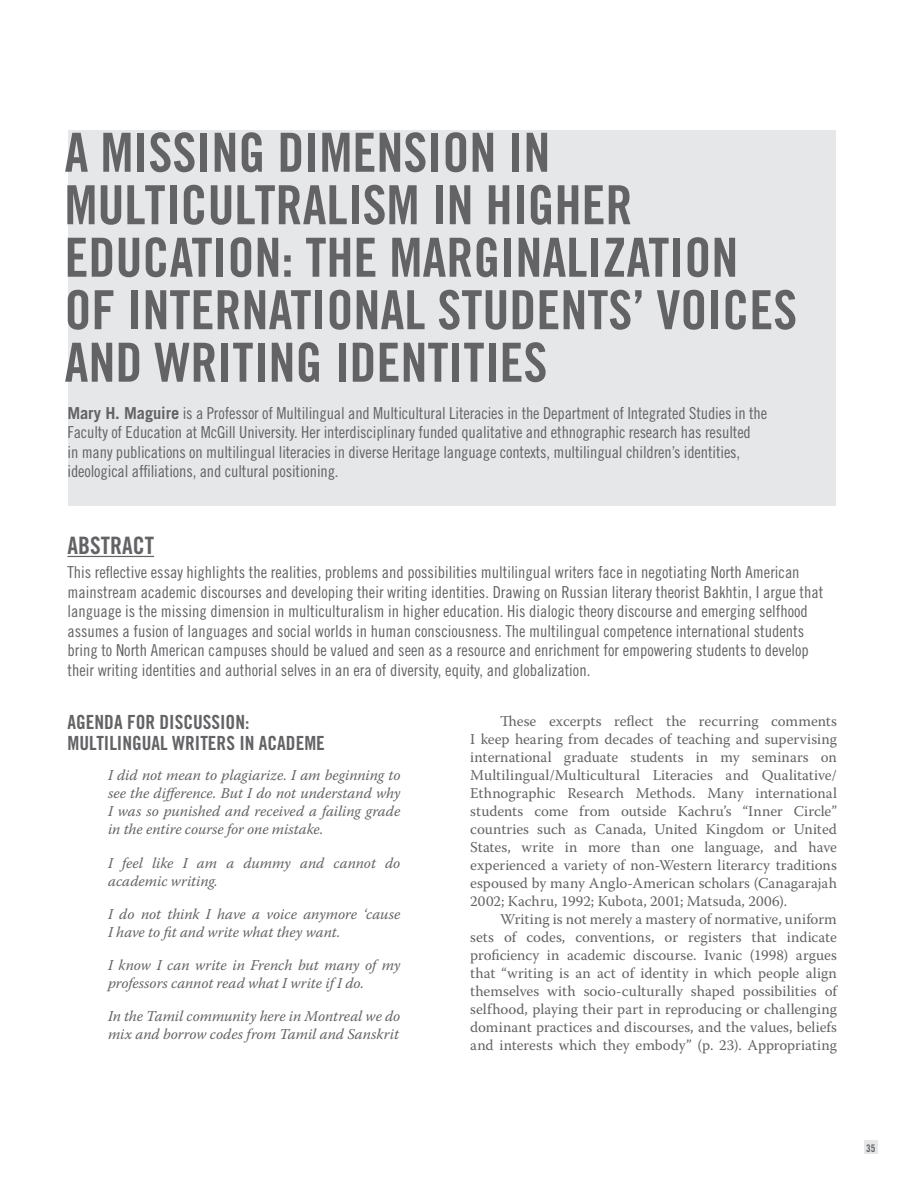
<style>
.page{position:relative;width:918px;height:1188px;background:#fff}
.page>*{position:absolute;margin:0;border:0;box-sizing:border-box;transform-origin:0 0}
.t1{font:54px "Trade Gothic Bold Cond Twenty";color:#636366}
.t2{font:24px "Trade Gothic Bold Cond Twenty";color:#636366}
.t3{font:19.5px "Trade Gothic Bold Cond Twenty";color:#636366}
.t4{font:16.5px/19.5px "Trade Gothic Cond Eighteen";color:#636366}
.t5{font:15px/18px "Warnock Pro";color:#636366;text-align:justify}
.t6{font:italic 15px/18px "Warnock Pro";letter-spacing:-.005em;color:#636366}
.t7{font:10.5px "Trade Gothic Bold Cond Twenty";color:#636366}
.s1{font-family:"Trade Gothic";font-weight:700}
</style>
<div class="page">
<div style="left:864px;top:1141px;width:14px;height:13px;background:#e6e7e9"></div>
<div style="left:68px;top:130px;width:768px;height:376px;background:#e6e7e9"></div>
<hr style="left:68px;top:556px;width:86px;height:1px;background:#636366">
<h1 class="t1" style="left:64px;top:120px;width:91px">A MISSING</h1>
<h1 class="t1" style="left:277px;top:120px;width:123px">DIMENSION</h1>
<h1 class="t1" style="left:508px;top:120px;width:19px">IN</h1>
<h1 class="t1" style="left:64px;top:172px;width:103px">MULTICU</h1>
<h1 class="t1" style="left:235px;top:172px;width:275px">LTRALISM IN HIGH</h1>
<h1 class="t1" style="left:582px;top:172px;width:47px">ER</h1>
<h1 class="t1" style="left:64px;top:225px;width:49px">EDUCATION</h1>
<h1 class="t1" style="left:281px;top:225px;width:166px">: THE MARGINA</h1>
<h1 class="t1" style="left:566px;top:225px;width:43px">LIZATION</h1>
<h1 class="t1" style="left:64px;top:277px;width:175px">OFINTERNATIONA</h1>
<h1 class="t1" style="left:404px;top:277px;width:58px">L STUD</h1>
<h1 class="t1" style="left:536px;top:277px;width:144px">ENTS’ VOIC</h1>
<h1 class="t1" style="left:749px;top:277px;width:46px">ES</h1>
<h1 class="t1" style="left:64px;top:330px;width:115px">AND WRITING</h1>
<h1 class="t1" style="left:334px;top:330px;width:86px">IDENTITI</h1>
<h1 class="t1" style="left:500px;top:330px;width:46px">ES</h1>
<p class="t4" style="left:68px;top:403px;width:701px"><span class="s1">Mary H. Maguire</span> is a Professor of Multilingual and Multicultural Literacies in the Department of Integrated Studies in the Faculty of Education at McGill University. Her interdisciplinary funded qualitative and ethnographic research has resulted<br>in many publications on multilingual literacies in diverse Heritage language contexts, multilingual children’s identities, ideological affiliations, and cultural positioning.</p>
<h2 class="t2" style="left:68px;top:531px;width:12px">ABSTRACT</h2>
<p class="t4" style="left:68px;top:562px;width:757px">This reflective essay highlights the realities, problems and possibilities multilingual writers face in negotiating North American mainstream academic discourses and developing their writing identities. Drawing on Russian literary theorist Bakhtin, I argue that language is the missing dimension in multiculturalism in higher education. His dialogic theory discourse and emerging selfhood assumes a fusion of languages and social worlds in human consciousness. The multilingual competence international students bring to North American campuses should be valued and seen as a resource and enrichment for empowering students to develop their writing identities and authorial selves in an era of diversity, equity, and globalization.</p>
<p class="t3" style="left:68px;top:711px;width:102px">AGENDA FOR DISCUSSION</p>
<p class="t3" style="left:245px;top:711px;width:6px">:</p>
<p class="t3" style="left:68px;top:732px;width:59px">MULTILINGUA</p>
<p class="t3" style="left:160px;top:732px;width:22px">L WRIT</p>
<p class="t3" style="left:208px;top:732px;width:61px">ERSINACAD</p>
<p class="t3" style="left:296px;top:732px;width:31px">EME</p>
<p class="t6" style="left:108px;top:766px;width:294px;text-align:justify">I did not mean to plagiarize. I am beginning to see the difference. But I do not understand why I was so punished and received a failing grade in the entire course for one mistake.</p>
<p class="t6" style="left:108px;top:854px;width:294px">I feel like I am a dummy and cannot do academic writing.</p>
<p class="t6" style="left:108px;top:905px;width:294px">I do not think I have a voice anymore ‘cause<br>I have to fit and write what they want.</p>
<p class="t6" style="left:108px;top:956px;width:294px">I know I can write in French but many of my professors cannot read what I write if I do.</p>
<p class="t6" style="left:108px;top:1007px;width:294px">In the Tamil community here in Montreal we do mix and borrow codes from Tamil and Sanskrit</p>
<p class="t5" style="left:470px;top:711px;width:368px;text-indent:30px">These excerpts reflect the recurring comments I keep hearing from decades of teaching and supervising international graduate students in my seminars on Multilingual/Multicultural Literacies and Qualitative/ Ethnographic Research Methods. Many international students come from outside Kachru’s “Inner Circle” countries such as Canada, United Kingdom or United States, write in more than one language, and have experienced a variety of non-Western literarcy traditions espoused by many Anglo-American scholars (Canagarajah 2002; Kachru, 1992; Kubota, 2001; Matsuda, 2006).</p>
<p class="t5" style="left:470px;top:909px;width:368px;text-indent:30px">Writing is not merely a mastery of normative, uniform sets of codes, conventions, or registers that indicate proficiency in academic discourse. Ivanic (1998) argues that “writing is an act of identity in which people align themselves with socio-culturally shaped possibilities of selfhood, playing their part in reproducing or challenging dominant practices and discourses, and the values, beliefs and interests which they embody” (p. 23). Appropriating</p>
<p class="t7" style="left:866px;top:1142px;width:11px">35</p>
</div>
